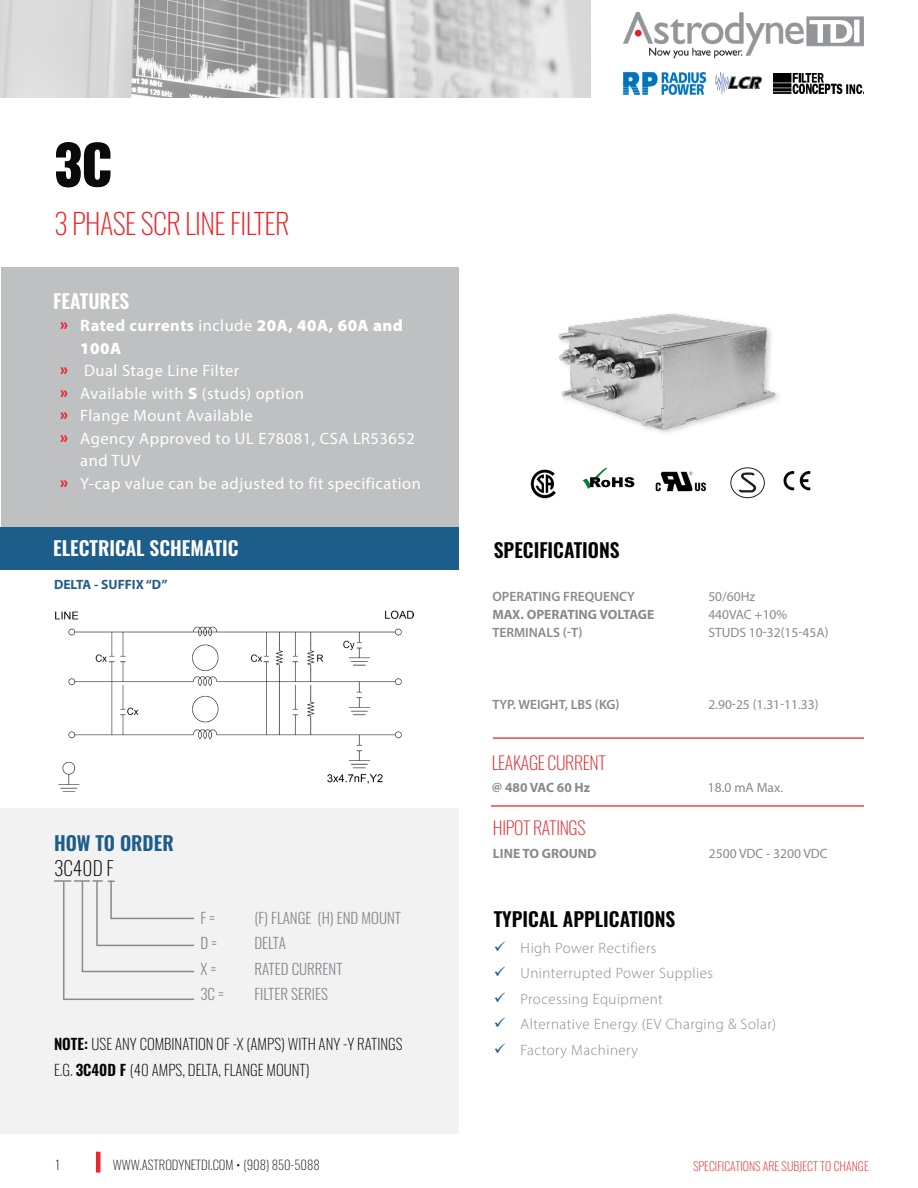
<style>
.page{position:relative;width:918px;height:1188px;background:#fff}
.page>*{position:absolute;margin:0;border:0;box-sizing:border-box;transform-origin:0 0}
.Page_Header_-_Blue{font:800 54px "Oswald";color:#0a0a09}
.Page_Header_-_Blue-2{font:200 28.5px "Oswald";letter-spacing:-.02em;color:#ec2329}
.Page_Section_Title{font:600 19.5px "Oswald";color:#040503}
.Page_Section_Title-2{font:600 19.5px "Oswald";color:#fff}
.Page_Section_Title-3{font:600 19.5px "Oswald";color:#1d5d89}
.Page_Section_Title-4{font:200 19.5px "Oswald";color:#040503}
.Page_Header_-_Blue-3{font:200 18px "Oswald";letter-spacing:-.02em;color:#ec2329}
.t1{font:16.5px/22.5px "Myriad Variable Concept";letter-spacing:.19em;color:#fff}
.t2{font:16.5px/22.5px "Myriad Variable Concept";letter-spacing:.235em;color:#fff}
.Page_Section_Title-5{font:15px "Myriad Variable Concept";letter-spacing:.185em;color:#878a8f}
.Page_Section_Title-6{font:200 15px "Oswald";color:#040503}
.Page_Section_Title-7{font:300 15px "Oswald";color:#878a8f}
.Page_Section_Title-8{font:15px "Myriad Variable Concept";letter-spacing:.16em;color:#878a8f}
.t3{font:13.5px "Myriad Variable Concept";letter-spacing:.19em;color:#878a8f}
.t4{font:13.5px "Myriad Variable Concept";letter-spacing:.155em;color:#878a8f}
.t5{font:13.5px "Myriad Variable Concept";letter-spacing:.22em;color:#878a8f}
.Page_Section_Title-9{font:13.5px "Myriad Variable Concept";letter-spacing:.205em;color:#245e8a}
.t6{font:13.5px "Myriad Variable Concept";letter-spacing:.25em;color:#878a8f}
.Top_Right_Address{font:200 12.75px "Oswald";color:#231f20}
.Page_Number_-_Align{font:200 12.75px "Oswald";color:#231f20}
.t7{font:200 12px "Oswald";color:#ec272b}
.s1{color:#ec212a}
.s2{font-weight:600}
.s3{font-weight:800}
.s4{color:#1d5d89}
</style>
<div class="page">
<div style="left:0;top:527px;width:459px;height:42px;background:#1d5d89"></div>
<div style="left:2px;top:267px;width:457px;height:260px;background:#bfc0c1"></div>
<hr style="left:96px;top:1152px;width:4px;height:21px;background:#ec2329">
<img style="left:0;top:0;width:591px;height:97px">
<img style="left:623px;top:13px;width:241px;height:46px">
<hr style="left:493px;top:737px;width:371px;height:2px;background:#ef483e">
<hr style="left:491px;top:805px;width:373px;height:2px;background:#ef483e">
<div style="left:0;top:808px;width:459px;height:326px;background:#f2f2f2"></div>
<svg style="left:739px;top:472px;width:17px;height:20px"></svg>
<div style="left:730px;top:467px;width:35px;height:31px;border:1px solid #231f20;border-radius:50%"></div>
<img style="left:783px;top:471px;width:28px;height:20px">
<svg style="left:583px;top:467px;width:51px;height:22px"></svg>
<img style="left:655px;top:471px;width:51px;height:21px">
<img style="left:716px;top:72px;width:46px;height:22px">
<img style="left:773px;top:74px;width:91px;height:20px">
<img style="left:624px;top:72px;width:81px;height:22px">
<img style="left:530px;top:469px;width:26px;height:30px">
<img style="left:558px;top:313px;width:220px;height:120px">
<img style="left:55px;top:610px;width:358px;height:182px">
<svg style="left:54px;top:880px;width:61px;height:2px"></svg>
<hr style="left:63px;top:882px;width:2px;height:118px;background:#878a8f">
<hr style="left:82px;top:881px;width:1px;height:91px;background:#878a8f">
<hr style="left:96px;top:881px;width:2px;height:65px;background:#878a8f">
<hr style="left:110px;top:881px;width:2px;height:38px;background:#878a8f">
<hr style="left:63px;top:999px;width:131px;height:1px;background:#878a8f">
<hr style="left:82px;top:971px;width:112px;height:1px;background:#878a8f">
<hr style="left:97px;top:945px;width:97px;height:1px;background:#878a8f">
<hr style="left:111px;top:918px;width:83px;height:1px;background:#878a8f">
<p class="Page_Header_-_Blue" style="left:54px;top:136px;width:60px">3C</p>
<p class="Page_Header_-_Blue-2" style="left:54px;top:198px;width:237px">3 PHASE SCR LINE FILTER</p>
<p class="Page_Section_Title-2" style="left:53px;top:291px;width:78px">FEATURES</p>
<p class="t2" style="left:80px;top:314px;width:320px;text-indent:-20px"><span class="s1">Ĺ</span> Rated currents include 20A, 40A, 60A and<br>100A</p>
<p class="t1" style="left:60px;top:359px;width:179px"><span class="s1">Ĺ</span> Dual Stage Line Filter</p>
<p class="t1" style="left:60px;top:382px;width:243px"><span class="s1">Ĺ</span> Available with S (studs) option</p>
<p class="t1" style="left:60px;top:404px;width:191px"><span class="s1">Ĺ</span> Flange Mount Available</p>
<p class="t1" style="left:80px;top:427px;width:334px;text-indent:-20px"><span class="s1">Ĺ</span> Agency Approved to UL E78081, CSA LR53652 and TUV</p>
<p class="t1" style="left:60px;top:472px;width:359px"><span class="s1">Ĺ</span> Y-cap value can be adjusted to fit specification</p>
<p class="Page_Section_Title-2" style="left:53px;top:538px;width:187px">ELECTRICAL SCHEMATIC</p>
<p class="Page_Section_Title" style="left:494px;top:539px;width:128px">SPECIFICATIONS</p>
<p class="Page_Section_Title-9" style="left:54px;top:577px;width:113px">DELTA - SUFFIX “D”</p>
<p class="Page_Section_Title-3" style="left:54px;top:832px;width:121px">HOW TO ORDER</p>
<p class="Page_Section_Title-4" style="left:54px;top:851px;width:61px">3C40D F</p>
<p class="Page_Section_Title-7" style="left:200px;top:905px;width:16px">F =</p>
<p class="Page_Section_Title-7" style="left:254px;top:905px;width:148px">(F) FLANGE (H) END MOUNT</p>
<p class="Page_Section_Title-7" style="left:200px;top:930px;width:18px">D =</p>
<p class="Page_Section_Title-7" style="left:254px;top:930px;width:33px">DELTA</p>
<p class="Page_Section_Title-7" style="left:200px;top:956px;width:18px">X =</p>
<p class="Page_Section_Title-7" style="left:254px;top:956px;width:90px">RATED CURRENT</p>
<p class="Page_Section_Title-7" style="left:200px;top:981px;width:25px">3C =</p>
<p class="Page_Section_Title-7" style="left:254px;top:981px;width:75px">FILTER SERIES</p>
<p class="Page_Section_Title-6" style="left:54px;top:1031px;width:350px"><span class="s2">NOTE:</span> USE ANY COMBINATION OF -X (AMPS) WITH ANY -Y RATINGS</p>
<p class="Page_Section_Title-6" style="left:54px;top:1056px;width:257px">E.G. <span class="s2">3C40D F</span> (40 AMPS, DELTA, FLANGE MOUNT)</p>
<p class="Page_Number_-_Align" style="left:56px;top:1153px;width:6px">1</p>
<p class="Top_Right_Address" style="left:113px;top:1153px;width:208px">WWW.ASTRODYNETDI.COM <span class="s3">·</span> (908) 850-5088</p>
<p class="t3" style="left:492px;top:589px;width:142px">OPERATING FREQUENCY</p>
<p class="t3" style="left:708px;top:589px;width:47px">50/60Hz</p>
<p class="t5" style="left:492px;top:607px;width:161px">MAX.OPERATING VOLTAGE</p>
<p class="t4" style="left:708px;top:607px;width:78px">440VAC +10%</p>
<p class="t3" style="left:492px;top:625px;width:91px">TERMINALS (-T)</p>
<p class="t4" style="left:708px;top:625px;width:121px">STUDS 10-32(15-45A)</p>
<p class="t3" style="left:492px;top:697px;width:128px">TYP. WEIGHT, LBS (KG)</p>
<p class="t3" style="left:708px;top:697px;width:111px">2.90-25 (1.31-11.33)</p>
<p class="Page_Header_-_Blue-3" style="left:492px;top:746px;width:116px">LEAKAGE CURRENT</p>
<p class="t3" style="left:492px;top:780px;width:97px">@ 480 VAC 60 Hz</p>
<p class="t3" style="left:708px;top:780px;width:76px">18.0 mA Max.</p>
<p class="Page_Header_-_Blue-3" style="left:493px;top:812px;width:94px">HIPOT RATINGS</p>
<p class="t6" style="left:493px;top:846px;width:101px">LINE TO GROUND</p>
<p class="t4" style="left:709px;top:846px;width:117px">2500 VDC - 3200 VDC</p>
<p class="Page_Section_Title" style="left:494px;top:909px;width:183px">TYPICAL APPLICATIONS</p>
<p class="Page_Section_Title-5" style="left:494px;top:939px;width:163px"><span class="s4">✓</span> High Power Rectifiers</p>
<p class="Page_Section_Title-5" style="left:494px;top:965px;width:219px"><span class="s4">✓</span> Uninterrupted Power Supplies</p>
<p class="Page_Section_Title-5" style="left:494px;top:990px;width:169px"><span class="s4">✓</span> Processing Equipment</p>
<p class="Page_Section_Title-8" style="left:494px;top:1016px;width:284px"><span class="s4">✓</span> Alternative Energy (EV Charging &amp; Solar)</p>
<p class="Page_Section_Title-5" style="left:494px;top:1041px;width:144px"><span class="s4">✓</span> Factory Machinery</p>
<p class="t7" style="left:693px;top:1156px;width:177px">SPECIFICATIONS ARE SUBJECT TO CHANGE</p>
</div>
